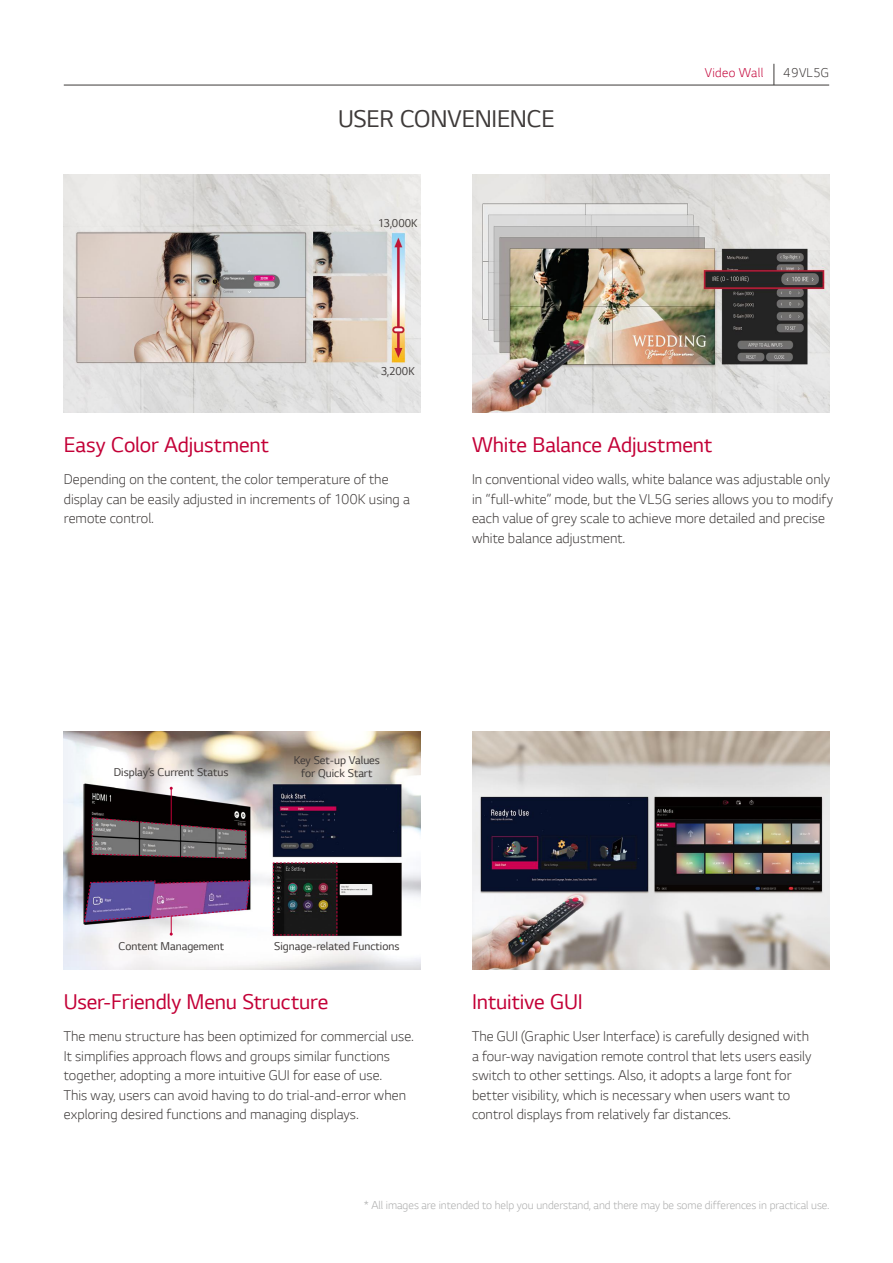
<style>
.page{position:relative;width:893px;height:1263px;background:#fff}
.page>*{position:absolute;margin:0;border:0;box-sizing:border-box;transform-origin:0 0}
.t1{font:25.5px "LG Smart";letter-spacing:-.015em;color:#3e3a39}
.t2{font:22.5px "LG Smart";letter-spacing:-.005em;color:#c30037}
.t3{font:300 15px/19.5px "LG Smart";color:#3e3a39}
.t4{font:300 13.5px "LG Smart";letter-spacing:.025em;color:#c30037}
.t5{font:300 13.5px "LG Smart";letter-spacing:.025em;color:#3e3a39}
.t6{font:12px/13.5px "LG Smart";color:#3e3a39;text-align:center}
.t7{font:300 12px "LG Smart";color:#aaabab}
.t8{font:12px "LG Smart";color:#3e3a39;scale:.95 1}
</style>
<div class="page">
<hr style="left:64px;top:85px;width:765px;height:1px;background:#3e3a39">
<svg style="left:774px;top:64px;width:1px;height:21px"></svg>
<img style="left:472px;top:731px;width:357px;height:238px">
<img style="left:472px;top:174px;width:357px;height:238px">
<img style="left:64px;top:174px;width:357px;height:238px">
<img style="left:64px;top:731px;width:357px;height:238px">
<hr style="left:171px;top:788px;width:1px;height:37px;background:#c30037">
<svg style="left:91px;top:817px;width:155px;height:42px;background:#5c5557"></svg>
<svg style="left:273px;top:862px;width:65px;height:74px;background:#282122"></svg>
<svg style="left:84px;top:880px;width:166px;height:56px"></svg>
<h1 class="t1" style="left:338px;top:102px;width:218px">USER CONVENIENCE</h1>
<p class="t8" style="left:378px;top:215px;width:43px">13,000K</p>
<p class="t8" style="left:381px;top:363px;width:37px">3,200K</p>
<p class="t4" style="left:705px;top:63px;width:60px">Video Wall</p>
<p class="t5" style="left:783px;top:63px;width:48px">49VL5G</p>
<h2 class="t2" style="left:64px;top:430px;width:207px">Easy Color Adjustment</h2>
<p class="t3" style="left:64px;top:469px;width:348px">Depending on the content, the color temperature of the display can be easily adjusted in increments of 100K using a remote control.</p>
<h2 class="t2" style="left:472px;top:430px;width:242px">White Balance Adjustment</h2>
<p class="t3" style="left:472px;top:469px;width:363px">In conventional video walls, white balance was adjustable only in “full-white” mode, but the VL5G series allows you to modify each value of grey scale to achieve more detailed and precise white balance adjustment.</p>
<p class="t6" style="left:114px;top:765px;width:116px">Display’s Current Status</p>
<p class="t6" style="left:294px;top:752px;width:88px">Key Set-up Values for Quick Start</p>
<p class="t6" style="left:118px;top:939px;width:107px">Content Management</p>
<p class="t6" style="left:274px;top:939px;width:127px">Signage-related Functions</p>
<h2 class="t2" style="left:64px;top:987px;width:266px">User-Friendly Menu Structure</h2>
<p class="t3" style="left:64px;top:1026px;width:351px">The menu structure has been optimized for commercial use.<br>It simplifies approach flows and groups similar functions together, adopting a more intuitive GUI for ease of use.<br>This way, users can avoid having to do trial-and-error when exploring desired functions and managing displays.</p>
<h2 class="t2" style="left:472px;top:987px;width:112px">Intuitive GUI</h2>
<p class="t3" style="left:472px;top:1026px;width:341px">The GUI (Graphic User Interface) is carefully designed with a four-way navigation remote control that lets users easily switch to other settings. Also, it adopts a large font for better visibility, which is necessary when users want to control displays from relatively far distances.</p>
<p class="t7" style="left:364px;top:1197px;width:467px">* All images are intended to help you understand, and there may be some differences in practical use.</p>
</div>
